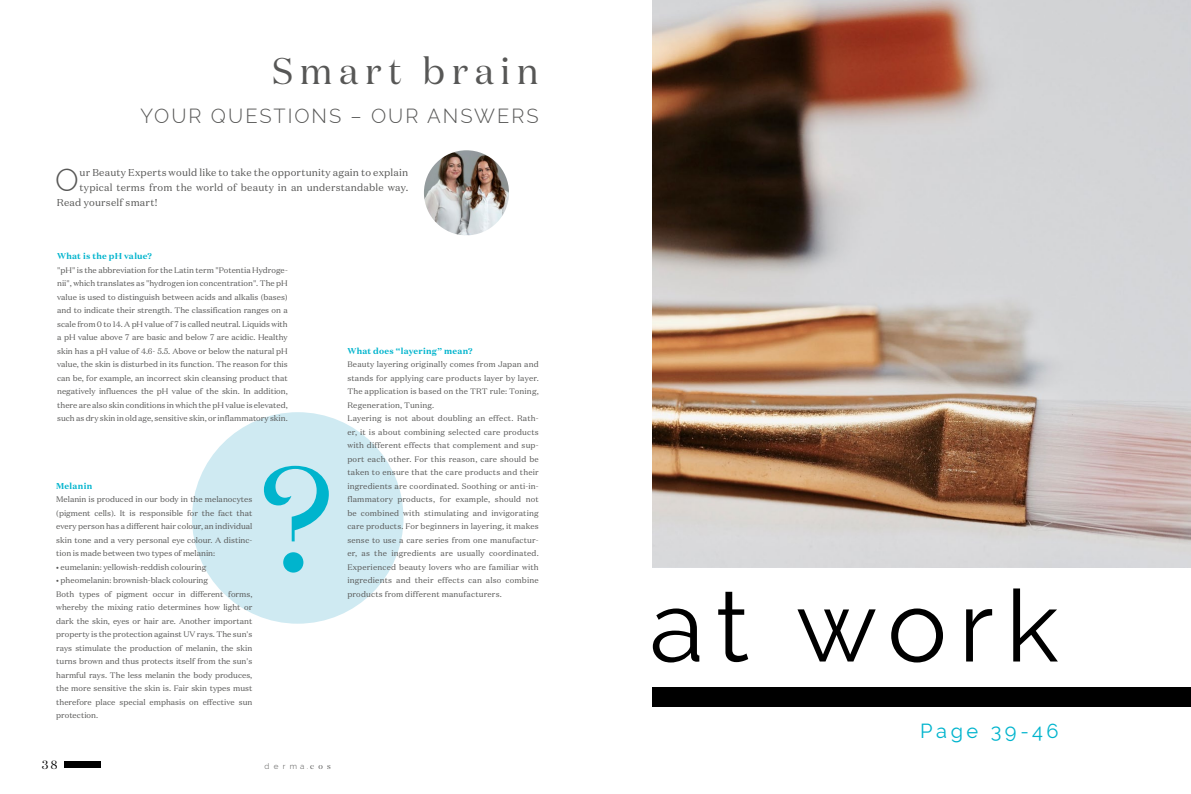
<style>
.page{position:relative;width:1191px;height:794px;background:#fff}
.page>*{position:absolute;margin:0;border:0;box-sizing:border-box;transform-origin:0 0}
.t1{font:148.5px "Domaine Display";color:#00b4cd}
.t2{font:100px "Raleway";letter-spacing:.115em;color:#000}
.t3{font:37px "Domaine Display";letter-spacing:.18em;color:#575756}
.t4{font:300 31.1px "Raleway";color:#575756}
.t5{font:300 20px "Raleway";letter-spacing:.1em;color:#575756}
.t6{font:20px "Raleway";letter-spacing:.18em;color:#00b4cd}
.t7{font:12px "Domaine Display Test";color:#000}
.t8{font:10px "Domaine Text";letter-spacing:.02em;color:#575756}
.t9{font:700 8.5px "Domaine Text";letter-spacing:.025em;color:#00b4cd}
.t10{font:8px/13.5px "Domaine Text";letter-spacing:.02em;color:#575756;text-align:justify}
.t11{font:8px/13.5px "Domaine Text";color:#575756}
.t12{font:300 8px "Raleway";letter-spacing:.53em;color:#575756}
.s1{font-family:"Domaine Display Test";font-weight:400}
</style>
<div class="page">
<div style="left:64px;top:761px;width:37px;height:6px;background:#000"></div>
<div style="left:192px;top:412px;width:211px;height:211px;background:#cfeaf2;border-radius:50%"></div>
<img style="left:424px;top:150px;width:85px;height:85px;border-radius:43px">
<img style="left:652px;top:0;width:539px;height:567px">
<div style="left:652px;top:687px;width:539px;height:20px;background:#000"></div>
<h3 class="t3" style="left:272px;top:48px;width:268px">Smart brain</h3>
<h3 class="t5" style="left:140px;top:105px;width:400px">YOUR QUESTIONS – OUR ANSWERS</h3>
<h3 class="t4" style="left:55px;top:162px;width:25px">O</h3>
<p class="t8" style="left:80px;top:166px;width:330px">ur Beauty Experts would like to take the opportunity again to explain</p>
<p class="t8" style="left:80px;top:181px;width:330px">typical terms from the world of beauty in an understandable way.</p>
<p class="t8" style="left:57px;top:196px;width:102px">Read yourself smart!</p>
<p class="t9" style="left:57px;top:251px;width:96px">What is the pH value?</p>
<p class="t10" style="left:57px;top:263px;width:232px">"pH" is the abbreviation for the Latin term "Potentia Hydroge&shy;nii", which translates as "hydrogen ion concentration". The pH value is used to distinguish between acids and alkalis (bases) and to indicate their strength. The classification ranges on a scale from 0 to 14. A pH value of 7 is called neutral. Liquids with a pH value above 7 are basic and below 7 are acidic. Healthy skin has a pH value of 4.6- 5.5. Above or below the natural pH value, the skin is disturbed in its function. The reason for this can be, for example, an incorrect skin cleansing product that negatively influences the pH value of the skin. In addition, there are also skin conditions in which the pH value is elevated, such as dry skin in old age, sensitive skin, or inflammatory skin.</p>
<p class="t9" style="left:56px;top:480px;width:38px">Melanin</p>
<p class="t10" style="left:56px;top:493px;width:198px">Melanin is produced in our body in the melanocytes (pigment cells). It is responsible for the fact that every person has a different hair colour, an individual skin tone and a very personal eye colour. A distinc&shy;tion is made between two types of melanin:</p>
<p class="t11" style="left:56px;top:560px;width:152px">• eumelanin: yellowish-reddish colouring</p>
<p class="t11" style="left:56px;top:573px;width:198px">• pheomelanin: brownish-black colouring<br>Both types of pigment occur in different forms, whereby the mixing ratio determines how light or dark the skin, eyes or hair are. Another important property is the protection against UV rays. The sun's rays stimulate the production of melanin, the skin turns brown and thus protects itself from the sun's harmful rays. The less melanin the body produces, the more sensitive the skin is. Fair skin types must therefore place special emphasis on effective sun protection.</p>
<h1 class="t1" style="left:260px;top:427px;width:74px">?</h1>
<h3 class="t7" style="left:42px;top:757px;width:16px">38</h3>
<p class="t12" style="left:265px;top:762px;width:68px">derma.<span class="s1">cos</span></p>
<p class="t9" style="left:347px;top:345px;width:127px">What does “layering” mean?</p>
<p class="t10" style="left:347px;top:358px;width:193px;text-align:left">Beauty layering originally comes from Japan and stands for applying care products layer by layer.<br>The application is based on the TRT rule: Toning, Regeneration, Tuning.<br>Layering is not about doubling an effect. Rath&shy;er, it is about combining selected care products with different effects that complement and sup&shy;port each other. For this reason, care should be taken to ensure that the care products and their ingredients are coordinated. Soothing or anti-in&shy;flammatory products, for example, should not be combined with stimulating and invigorating care products. For beginners in layering, it makes sense to use a care series from one manufactur&shy;er, as the ingredients are usually coordinated.<br>Experienced beauty lovers who are familiar with ingredients and their effects can also combine products from different manufacturers.</p>
<h2 class="t2" style="left:649px;top:568px;width:410px">at work</h2>
<h3 class="t6" style="left:920px;top:719px;width:140px">Page 39-46</h3>
</div>
